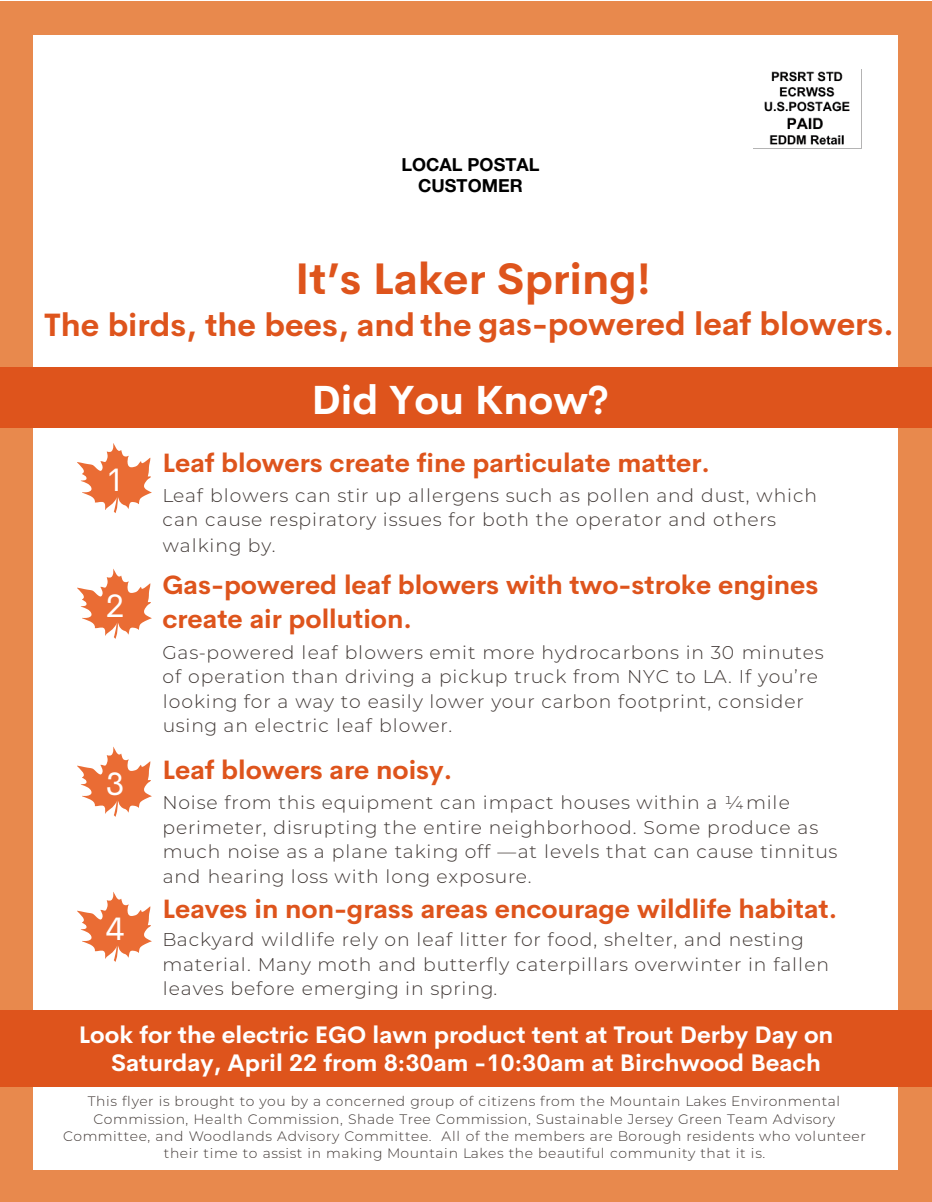
<style>
.page{position:relative;width:932px;height:1202px;background:#fff}
.page>*{position:absolute;margin:0;border:0;box-sizing:border-box;transform-origin:0 0}
.t1{font:700 43.35px "Cerebri Sans";color:#de541c}
.t2{font:700 39.9px "Cerebri Sans";color:#fff}
.t3{font:32.55px "Cerebri Sans";color:#fff}
.t4{font:700 31.65px "Cerebri Sans";color:#de541c}
.t5{font:700 25.95px/34.3px "Cerebri Sans";color:#de541c}
.t6{font:700 23.4px/28px "Cerebri Sans";color:#fff}
.t7{font:300 18.45px/24.5px "Montserrat";letter-spacing:.045em;color:#413936}
.t8{font:700 18px/21.6px "Helvetica Neue LT Pro";color:#000;text-align:center}
.t9{font:300 13.65px/17.2px "Montserrat";letter-spacing:.04em;color:#413936;text-align:center}
</style>
<div class="page">
<div style="left:0;top:1px;width:931px;height:1201px;background:#e8894d"></div>
<div style="left:33px;top:35px;width:864px;height:1134px;background:#fff"></div>
<div style="left:0;top:1010px;width:932px;height:76px;background:#de541c"></div>
<img style="left:753px;top:71px;width:108px;height:78px">
<svg style="left:77px;top:568px;width:75px;height:71px"></svg>
<svg style="left:77px;top:892px;width:75px;height:69px"></svg>
<svg style="left:77px;top:746px;width:75px;height:70px"></svg>
<div style="left:0;top:367px;width:931px;height:61px;background:#de541c"></div>
<svg style="left:77px;top:443px;width:75px;height:70px"></svg>
<p class="t8" style="left:401px;top:153px;width:139px">LOCAL POSTAL<br>CUSTOMER</p>
<h1 class="t1" style="left:295px;top:243px;width:358px">It’s Laker Spring!</h1>
<h3 class="t4" style="left:44px;top:299px;width:851px">The birds, the bees, and the gas-powered leaf blowers.</h3>
<h3 class="t3" style="left:106px;top:454px;width:20px">1</h3>
<h3 class="t3" style="left:106px;top:579px;width:20px">2</h3>
<h3 class="t3" style="left:106px;top:757px;width:20px">3</h3>
<h3 class="t3" style="left:106px;top:902px;width:20px">4</h3>
<h2 class="t2" style="left:311px;top:368px;width:299px">Did You Know?</h2>
<h3 class="t5" style="left:162px;top:443px;width:549px">Leaf blowers create fine particulate matter.</h3>
<p class="t7" style="left:162px;top:482px;width:656px;line-height:25.2px">Leaf blowers can stir up allergens such as pollen and dust, which can cause respiratory issues for both the operator and others walking by.</p>
<h3 class="t5" style="left:162px;top:565px;width:657px">Gas-powered leaf blowers with two-stroke engines create air pollution.</h3>
<p class="t7" style="left:162px;top:639px;width:662px">Gas-powered leaf blowers emit more hydrocarbons in 30 minutes of operation than driving a pickup truck from NYC to LA. If you’re looking for a way to easily lower your carbon footprint, consider using an electric leaf blower.</p>
<h3 class="t5" style="left:162px;top:750px;width:291px">Leaf blowers are noisy.</h3>
<p class="t7" style="left:162px;top:790px;width:676px">Noise from this equipment can impact houses within a ¼mile perimeter, disrupting the entire neighborhood. Some produce as much noise as a plane taking off —at levels that can cause tinnitus and hearing loss with long exposure.</p>
<h3 class="t5" style="left:162px;top:889px;width:676px">Leaves in non-grass areas encourage wildlife habitat.</h3>
<p class="t7" style="left:162px;top:927px;width:668px">Backyard wildlife rely on leaf litter for food, shelter, and nesting material. Many moth and butterfly caterpillars overwinter in fallen leaves before emerging in spring.</p>
<p class="t6" style="left:111px;top:1018px;width:723px;text-indent:-32px">Look for the electric EGO lawn product tent at Trout Derby Day on<br>Saturday, April 22 from 8:30am -10:30am at Birchwood Beach</p>
<p class="t9" style="left:63px;top:1092px;width:804px">This flyer is brought to you by a concerned group of citizens from the Mountain Lakes Environmental Commission, Health Commission, Shade Tree Commission, Sustainable Jersey Green Team Advisory Committee, and Woodlands Advisory Committee. All of the members are Borough residents who volunteer their time to assist in making Mountain Lakes the beautiful community that it is.</p>
</div>
